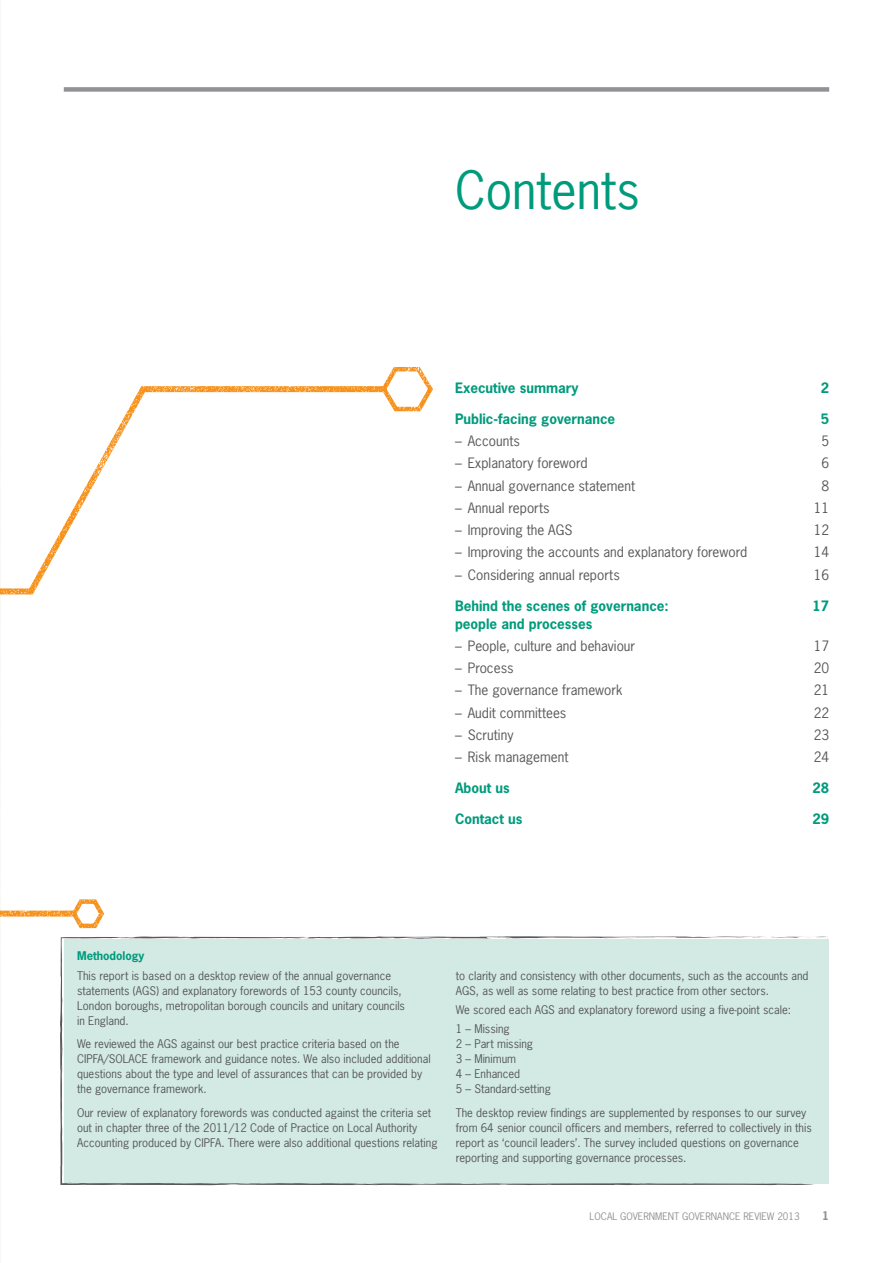
<style>
.page{position:relative;width:893px;height:1263px;background:#fff}
.page>*{position:absolute;margin:0;border:0;box-sizing:border-box;transform-origin:0 0}
.t1{font:49.5px "News Gothic Std";color:#009b7c}
.t2{font:13.5px "News Gothic Std";color:#57585a}
.t3{font:700 13.5px "News Gothic Std";color:#009b7c}
.t4{font:11.25px/15px "News Gothic Std";color:#57585a}
.t5{font:700 11.25px "News Gothic Std";color:#009b7c}
.t6{font:700 11.25px "News Gothic Std";color:#919295}
.t7{font:9.75px "News Gothic Std";color:#919295}
</style>
<div class="page">
<img style="left:0;top:0;width:1px;height:1263px">
<img style="left:0;top:326px;width:433px;height:637px">
<div style="left:64px;top:87px;width:765px;height:5px;background:#919295"></div>
<div style="left:60px;top:936px;width:759px;height:249px;background:#d3eae4"></div>
<svg style="left:114px;top:937px;width:16px;height:2px"></svg>
<svg style="left:751px;top:936px;width:76px;height:5px"></svg>
<svg style="left:687px;top:936px;width:58px;height:2px"></svg>
<svg style="left:589px;top:936px;width:49px;height:3px"></svg>
<svg style="left:378px;top:936px;width:17px;height:3px"></svg>
<h1 class="t1" style="left:455px;top:159px;width:186px">Contents</h1>
<p class="t3" style="left:455px;top:379px;width:125px">Executive summary</p>
<p class="t3" style="left:821px;top:379px;width:10px">2</p>
<p class="t3" style="left:455px;top:410px;width:162px">Public-facing governance</p>
<p class="t3" style="left:821px;top:410px;width:10px">5</p>
<p class="t2" style="left:455px;top:432px;width:66px">– Accounts</p>
<p class="t2" style="left:821px;top:432px;width:9px">5</p>
<p class="t2" style="left:455px;top:455px;width:134px">– Explanatory foreword</p>
<p class="t2" style="left:821px;top:455px;width:9px">6</p>
<p class="t2" style="left:455px;top:477px;width:182px">– Annual governance statement</p>
<p class="t2" style="left:821px;top:477px;width:9px">8</p>
<p class="t2" style="left:455px;top:499px;width:96px">– Annual reports</p>
<p class="t2" style="left:814px;top:499px;width:17px">11</p>
<p class="t2" style="left:455px;top:521px;width:119px">– Improving the AGS</p>
<p class="t2" style="left:814px;top:521px;width:17px">12</p>
<p class="t2" style="left:455px;top:544px;width:294px">– Improving the accounts and explanatory foreword</p>
<p class="t2" style="left:814px;top:544px;width:17px">14</p>
<p class="t2" style="left:455px;top:566px;width:166px">– Considering annual reports</p>
<p class="t2" style="left:814px;top:566px;width:17px">16</p>
<p class="t3" style="left:455px;top:596px;width:215px">Behind the scenes of governance:</p>
<p class="t3" style="left:812px;top:596px;width:18px">17</p>
<p class="t3" style="left:455px;top:614px;width:139px">people and processes</p>
<p class="t2" style="left:455px;top:637px;width:182px">– People, culture and behaviour</p>
<p class="t2" style="left:814px;top:637px;width:17px">17</p>
<p class="t2" style="left:455px;top:659px;width:60px">– Process</p>
<p class="t2" style="left:814px;top:659px;width:17px">20</p>
<p class="t2" style="left:455px;top:681px;width:169px">– The governance framework</p>
<p class="t2" style="left:814px;top:681px;width:17px">21</p>
<p class="t2" style="left:455px;top:704px;width:113px">– Audit committees</p>
<p class="t2" style="left:814px;top:704px;width:17px">22</p>
<p class="t2" style="left:455px;top:726px;width:60px">– Scrutiny</p>
<p class="t2" style="left:814px;top:726px;width:17px">23</p>
<p class="t2" style="left:455px;top:748px;width:115px">– Risk management</p>
<p class="t2" style="left:814px;top:748px;width:17px">24</p>
<p class="t3" style="left:455px;top:779px;width:56px">About us</p>
<p class="t3" style="left:812px;top:779px;width:18px">28</p>
<p class="t3" style="left:455px;top:809px;width:69px">Contact us</p>
<p class="t3" style="left:812px;top:809px;width:18px">29</p>
<p class="t5" style="left:77px;top:949px;width:69px">Methodology</p>
<p class="t4" style="left:77px;top:968px;width:329px">This report is based on a desktop review of the annual governance statements (AGS) and explanatory forewords of 153 county councils, London boroughs, metropolitan borough councils and unitary councils in England.</p>
<p class="t4" style="left:77px;top:1036px;width:355px">We reviewed the AGS against our best practice criteria based on the CIPFA/SOLACE framework and guidance notes. We also included additional questions about the type and level of assurances that can be provided by the governance framework.</p>
<p class="t4" style="left:77px;top:1105px;width:362px">Our review of explanatory forewords was conducted against the criteria set out in chapter three of the 2011/12 Code of Practice on Local Authority<br>Accounting produced by CIPFA. There were also additional questions relating</p>
<p class="t4" style="left:456px;top:968px;width:354px">to clarity and consistency with other documents, such as the accounts and<br>AGS, as well as some relating to best practice from other sectors.</p>
<p class="t4" style="left:456px;top:1000px;width:337px;line-height:19.2px">We scored each AGS and explanatory foreword using a five-point scale:<br>1 – Missing</p>
<p class="t4" style="left:456px;top:1036px;width:97px">2 – Part missing<br>3 – Minimum<br>4 – Enhanced<br>5 – Standard-setting</p>
<p class="t4" style="left:456px;top:1105px;width:357px">The desktop review findings are supplemented by responses to our survey from 64 senior council officers and members, referred to collectively in this report as ‘council leaders’. The survey included questions on governance reporting and supporting governance processes.</p>
<p class="t7" style="left:590px;top:1210px;width:212px">Local government governance review 2013</p>
<p class="t6" style="left:822px;top:1209px;width:8px">1</p>
</div>
